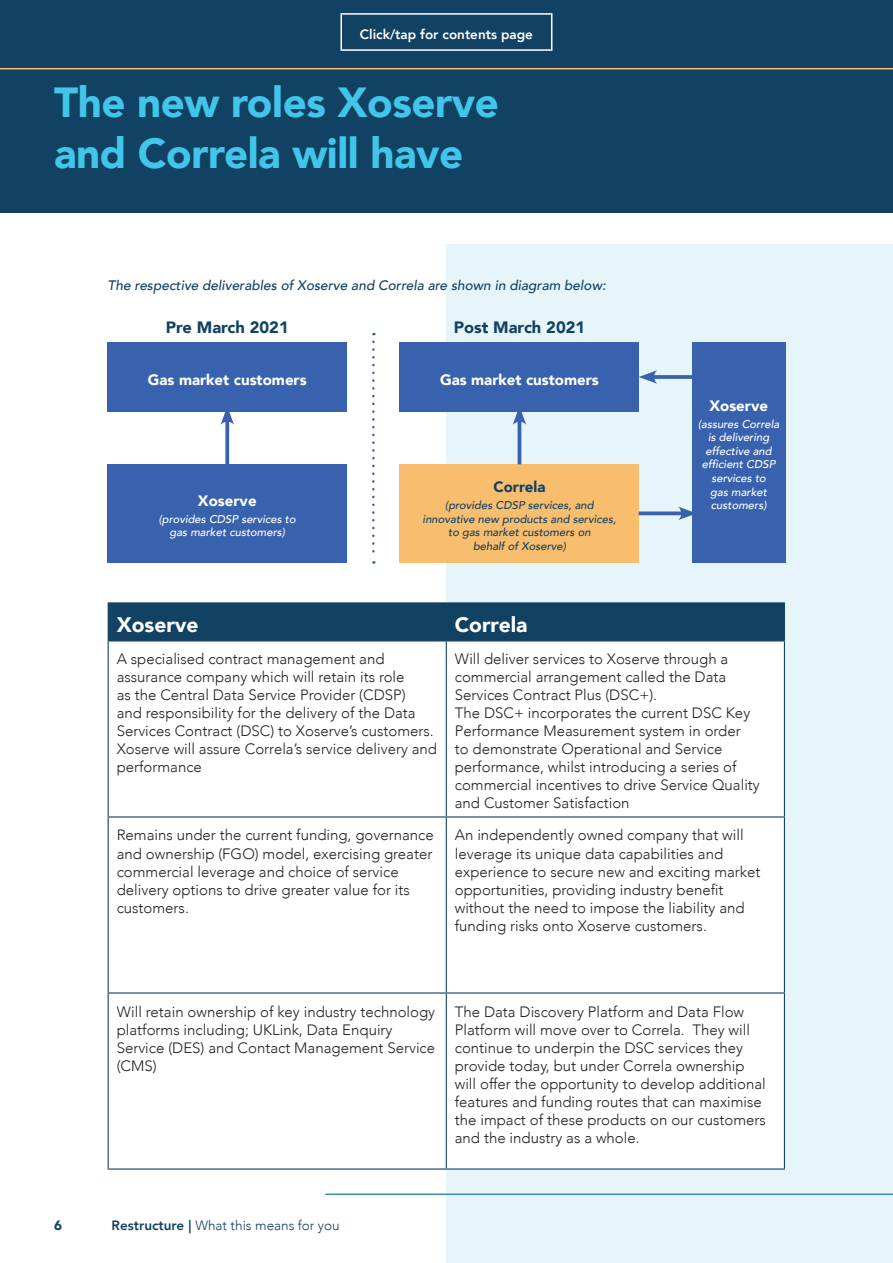
<style>
.page{position:relative;width:893px;height:1263px;background:#fff}
.page>*{position:absolute;margin:0;border:0;box-sizing:border-box;transform-origin:0 0}
.t1{font:900 42px/50.4px "Avenir";letter-spacing:-.01em;color:#41c5e8}
.t2{font:900 21px "Avenir";color:#fff}
.t3{font:900 16.5px "Avenir";color:#114163}
.t4{font:300 15px/18px "Avenir";color:#231f20}
.t5{font:900 15px "Avenir";color:#fff}
.t6{font:900 15px "Avenir";color:#114163}
.t7{font:italic 500 13.65px "Avenir";color:#114163}
.t8{font:300 13.5px "Avenir";color:#114163}
.t9{font:800 13.5px "Avenir";color:#fff}
.t10{font:900 13.5px "Avenir";color:#114163}
.t11{font:italic 500 11.25px/13.5px "Avenir";color:#fff;text-align:center}
.t12{font:italic 500 11.25px/13.5px "Avenir";color:#114163;text-align:center}
.s1{font-weight:800}
</style>
<div class="page">
<div style="left:0;top:0;width:893px;height:213px;background:#114163"></div>
<div style="left:446px;top:244px;width:447px;height:1019px;background:#e5f5f9"></div>
<div style="left:108px;top:342px;width:239px;height:70px;background:#3962ae"></div>
<div style="left:400px;top:342px;width:239px;height:70px;background:#3962ae"></div>
<div style="left:108px;top:464px;width:239px;height:98px;background:#3962ae"></div>
<div style="left:692px;top:342px;width:93px;height:220px;background:#3962ae"></div>
<div style="left:400px;top:464px;width:239px;height:98px;background:#f9bd6e"></div>
<svg style="left:225px;top:425px;width:4px;height:39px"></svg>
<svg style="left:221px;top:412px;width:13px;height:13px"></svg>
<hr style="left:518px;top:418px;width:3px;height:46px;background:#3962ae">
<svg style="left:513px;top:412px;width:13px;height:13px"></svg>
<svg style="left:657px;top:375px;width:35px;height:4px"></svg>
<svg style="left:639px;top:370px;width:18px;height:14px"></svg>
<svg style="left:639px;top:511px;width:39px;height:4px"></svg>
<svg style="left:678px;top:507px;width:14px;height:13px"></svg>
<svg style="left:372px;top:342px;width:3px;height:222px"></svg>
<div style="left:109px;top:603px;width:675px;height:37px;background:#114163"></div>
<svg style="left:109px;top:641px;width:675px;height:527px"></svg>
<hr style="left:108px;top:602px;width:338px;height:1px;background:#114163">
<hr style="left:108px;top:603px;width:1px;height:37px;background:#114163">
<hr style="left:446px;top:602px;width:339px;height:1px;background:#114163">
<hr style="left:446px;top:603px;width:1px;height:37px;background:#114163">
<hr style="left:784px;top:603px;width:1px;height:37px;background:#114163">
<hr style="left:108px;top:640px;width:338px;height:1px;background:#114163">
<hr style="left:108px;top:641px;width:1px;height:175px;background:#114163">
<hr style="left:446px;top:640px;width:339px;height:1px;background:#114163">
<hr style="left:446px;top:641px;width:1px;height:175px;background:#114163">
<hr style="left:784px;top:641px;width:1px;height:175px;background:#114163">
<hr style="left:108px;top:816px;width:338px;height:1px;background:#114163">
<hr style="left:108px;top:817px;width:1px;height:175px;background:#114163">
<hr style="left:446px;top:816px;width:339px;height:1px;background:#114163">
<hr style="left:446px;top:817px;width:1px;height:175px;background:#114163">
<hr style="left:784px;top:817px;width:1px;height:175px;background:#114163">
<hr style="left:108px;top:992px;width:338px;height:1px;background:#114163">
<hr style="left:108px;top:993px;width:1px;height:175px;background:#114163">
<hr style="left:446px;top:992px;width:339px;height:1px;background:#114163">
<hr style="left:446px;top:993px;width:1px;height:175px;background:#114163">
<hr style="left:784px;top:993px;width:1px;height:175px;background:#114163">
<hr style="left:108px;top:1168px;width:338px;height:1px;background:#114163">
<hr style="left:446px;top:1168px;width:339px;height:1px;background:#114163">
<hr style="left:0;top:68px;width:893px;height:1px;background:#f9bd6e">
<hr style="left:325px;top:1193px;width:568px;height:2px;background:#379295">
<div style="left:340px;top:13px;width:212px;height:38px;border:2px solid #fff"></div>
<p class="t9" style="left:360px;top:24px;width:175px">Click/tap for contents page</p>
<h1 class="t1" style="left:54px;top:76px;width:446px">The new roles Xoserve and Correla will have</h1>
<p class="t7" style="left:108px;top:277px;width:500px">The respective deliverables of Xoserve and Correla are shown in diagram below:</p>
<p class="t3" style="left:166px;top:313px;width:124px">Pre March 2021</p>
<p class="t3" style="left:454px;top:313px;width:133px">Post March 2021</p>
<p class="t5" style="left:148px;top:366px;width:160px">Gas market customers</p>
<p class="t5" style="left:440px;top:366px;width:160px">Gas market customers</p>
<p class="t5" style="left:198px;top:487px;width:60px">Xoserve</p>
<p class="t11" style="left:159px;top:512px;width:139px">(provides CDSP services to gas market customers)</p>
<p class="t6" style="left:493px;top:474px;width:54px">Correla</p>
<p class="t12" style="left:423px;top:499px;width:195px">(provides CDSP services, and innovative new products and services, to gas market customers on<br>behalf of Xoserve)</p>
<p class="t5" style="left:709px;top:393px;width:60px">Xoserve</p>
<p class="t11" style="left:698px;top:417px;width:83px">(assures Correla is delivering effective and efficient CDSP services to<br>gas market customers)</p>
<h2 class="t2" style="left:117px;top:607px;width:84px">Xoserve</h2>
<h2 class="t2" style="left:455px;top:607px;width:74px">Correla</h2>
<p class="t4" style="left:117px;top:650px;width:322px">A specialised contract management and assurance company which will retain its role<br>as the Central Data Service Provider (CDSP)<br>and responsibility for the delivery of the Data Services Contract (DSC) to Xoserve’s customers.<br>Xoserve will assure Correla’s service delivery and performance</p>
<p class="t4" style="left:455px;top:650px;width:307px">Will deliver services to Xoserve through a commercial arrangement called the Data Services Contract Plus (DSC+).<br>The DSC+ incorporates the current DSC Key Performance Measurement system in order<br>to demonstrate Operational and Service performance, whilst introducing a series of commercial incentives to drive Service Quality and Customer Satisfaction</p>
<p class="t4" style="left:117px;top:826px;width:319px">Remains under the current funding, governance and ownership (FGO) model, exercising greater commercial leverage and choice of service delivery options to drive greater value for its customers.</p>
<p class="t4" style="left:455px;top:826px;width:307px">An independently owned company that will leverage its unique data capabilities and experience to secure new and exciting market opportunities, providing industry benefit without the need to impose the liability and funding risks onto Xoserve customers.</p>
<p class="t4" style="left:117px;top:1002px;width:320px">Will retain ownership of key industry technology platforms including; UKLink, Data Enquiry Service (DES) and Contact Management Service (CMS)</p>
<p class="t4" style="left:455px;top:1002px;width:313px">The Data Discovery Platform and Data Flow Platform will move over to Correla. They will continue to underpin the DSC services they provide today, but under Correla ownership will offer the opportunity to develop additional features and funding routes that can maximise the impact of these products on our customers and the industry as a whole.</p>
<p class="t10" style="left:54px;top:1214px;width:9px">6</p>
<p class="t8" style="left:112px;top:1217px;width:230px"><span class="s1">Restructure |</span> What this means for you</p>
</div>
